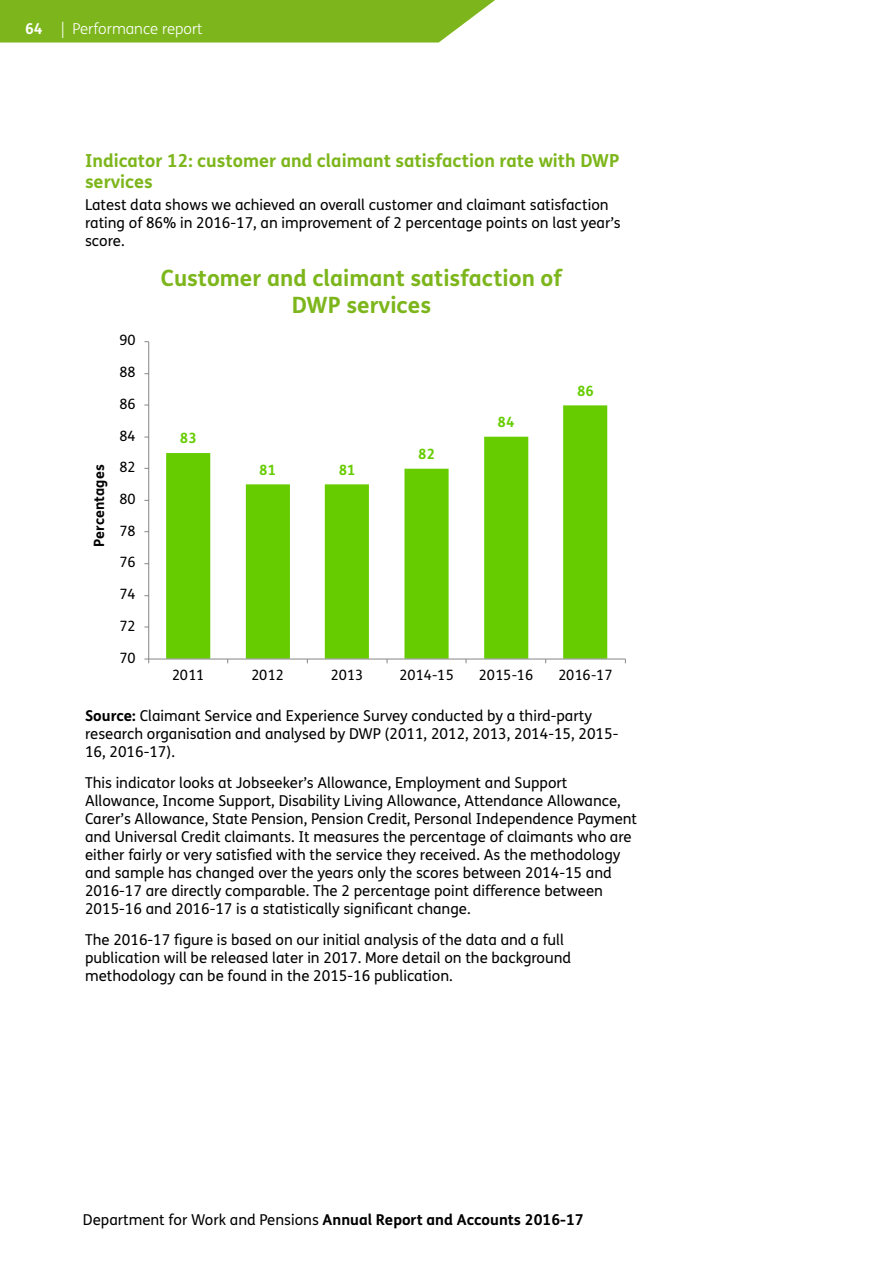
<style>
.page{position:relative;width:893px;height:1263px;background:#fff}
.page>*{position:absolute;margin:0;border:0;box-sizing:border-box;transform-origin:0 0}
.figure_title{font:22.5px/27px "FS Me Bold 2";color:#7db61c;text-align:center}
.t1{font:18px/21.6px "FS Me Bold 2";color:#7db61c}
.body{font:15px/18px "FS Me 2";color:#000}
.t2{font:15px "FS Me Bold 2";color:#000}
.t3{font:300 15px "FS Me";color:#fff}
.t4{font:14.25px "FS Me 2";letter-spacing:-.02em;color:#000}
.t5{font:14.25px "FS Me Bold 2";letter-spacing:.01em;color:#6c0}
.t6{font:14.25px "FS Me Bold 2";color:#000}
.s1{font-family:"FS Me Bold 2";font-weight:400}
.s2{font-family:"FS Me Bold 2"}
.s3{font-family:"FS Me 2"}
</style>
<div class="page">
<svg style="left:0;top:0;width:495px;height:43px;background:#85ba2a"></svg>
<svg style="left:166px;top:405px;width:441px;height:254px"></svg>
<hr style="left:148px;top:342px;width:1px;height:317px;background:#868686">
<hr style="left:149px;top:659px;width:476px;height:1px;background:#868686">
<p class="t3" style="left:25px;top:18px;width:179px"><span class="s1">64</span> | Performance report</p>
<h5 class="t1" style="left:85px;top:148px;width:536px">Indicator 12: customer and claimant satisfaction rate with DWP services</h5>
<p class="body" style="left:85px;top:196px;width:537px">Latest data shows we achieved an overall customer and claimant satisfaction rating of 86% in 2016-17, an improvement of 2 percentage points on last year’s score.</p>
<p class="figure_title" style="left:161px;top:264px;width:403px">Customer and claimant satisfaction of<br>DWP services</p>
<p class="t4" style="left:120px;top:331px;width:17px">90</p>
<p class="t6" style="left:88px;top:547px;width:84px;rotate:-90deg">Percentages</p>
<p class="t4" style="left:120px;top:362px;width:17px">88</p>
<p class="t4" style="left:120px;top:394px;width:17px">86</p>
<p class="t4" style="left:120px;top:426px;width:17px">84</p>
<p class="t4" style="left:120px;top:457px;width:17px">82</p>
<p class="t4" style="left:120px;top:489px;width:17px">80</p>
<p class="t4" style="left:120px;top:521px;width:17px">78</p>
<p class="t4" style="left:120px;top:553px;width:17px">76</p>
<p class="t4" style="left:120px;top:584px;width:17px">74</p>
<p class="t4" style="left:120px;top:616px;width:17px">72</p>
<p class="t4" style="left:120px;top:648px;width:17px">70</p>
<p class="t5" style="left:180px;top:427px;width:18px">83</p>
<p class="t5" style="left:259px;top:459px;width:18px">81</p>
<p class="t5" style="left:339px;top:459px;width:18px">81</p>
<p class="t5" style="left:418px;top:443px;width:18px">82</p>
<p class="t5" style="left:498px;top:411px;width:18px">84</p>
<p class="t5" style="left:577px;top:380px;width:18px">86</p>
<p class="t4" style="left:172px;top:666px;width:34px">2011</p>
<p class="t4" style="left:251px;top:666px;width:34px">2012</p>
<p class="t4" style="left:331px;top:666px;width:34px">2013</p>
<p class="t4" style="left:400px;top:666px;width:56px">2014-15</p>
<p class="t4" style="left:479px;top:666px;width:56px">2015-16</p>
<p class="t4" style="left:558px;top:666px;width:56px">2016-17</p>
<p class="body" style="left:85px;top:707px;width:535px"><span class="s2">Source:</span> Claimant Service and Experience Survey conducted by a third-party research organisation and analysed by DWP (2011, 2012, 2013, 2014-15, 2015-<br>16, 2016-17).</p>
<p class="body" style="left:85px;top:774px;width:554px">This indicator looks at Jobseeker’s Allowance, Employment and Support Allowance, Income Support, Disability Living Allowance, Attendance Allowance, Carer’s Allowance, State Pension, Pension Credit, Personal Independence Payment and Universal Credit claimants. It measures the percentage of claimants who are either fairly or very satisfied with the service they received. As the methodology and sample has changed over the years only the scores between 2014-15 and 2016-17 are directly comparable. The 2 percentage point difference between 2015-16 and 2016-17 is a statistically significant change.</p>
<p class="body" style="left:85px;top:930px;width:488px">The 2016-17 figure is based on our initial analysis of the data and a full publication will be released later in 2017. More detail on the background methodology can be found in the 2015-16 publication.</p>
<p class="t2" style="left:83px;top:1208px;width:502px"><span class="s3">Department for Work and Pensions</span> Annual Report and Accounts 2016-17</p>
</div>
